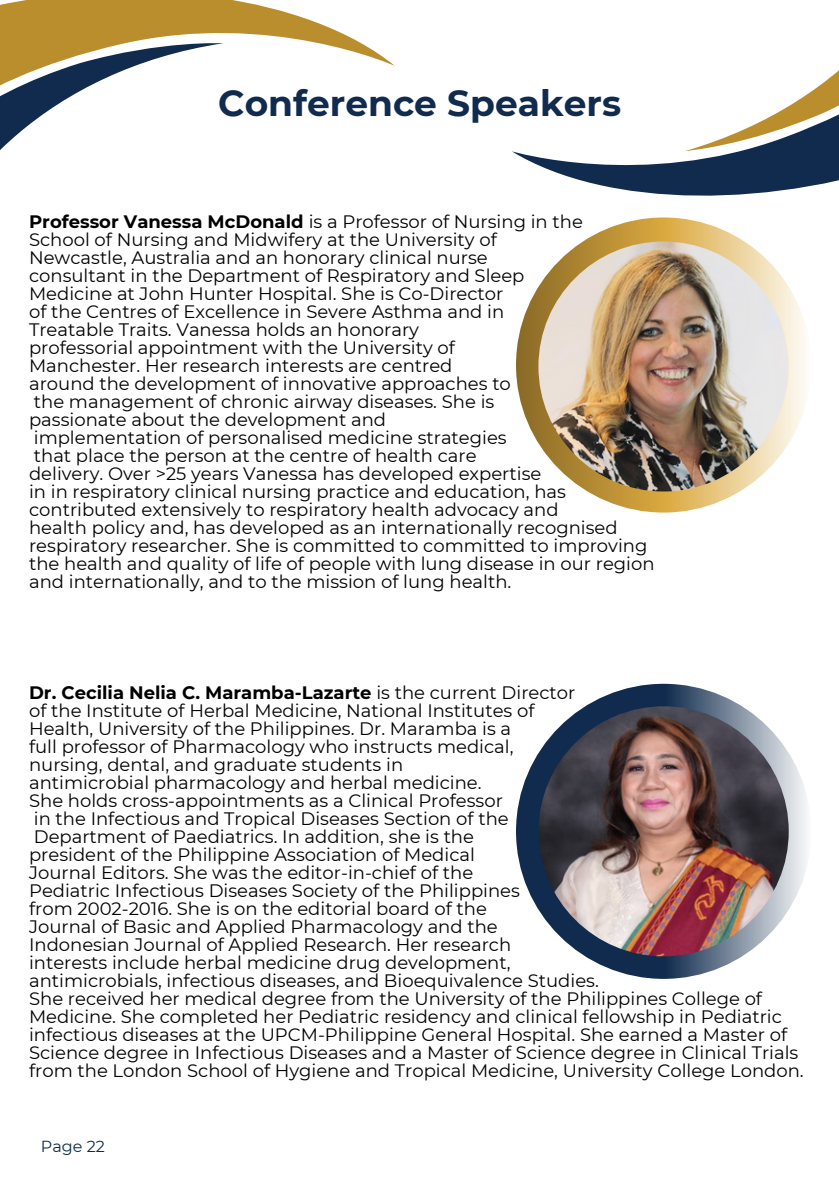
<style>
.page{position:relative;width:839px;height:1191px;background:#fff}
.page>*{position:absolute;margin:0;border:0;box-sizing:border-box;transform-origin:0 0}
.t1{font:700 36px "Montserrat";color:#102b4d}
.t2{font:18px/18px "Montserrat";color:#000}
.t3{font:16px "Montserrat";color:#102b4d}
.s1{font-weight:700}
</style>
<div class="page">
<svg style="left:516px;top:217px;width:295px;height:296px;background:#cbb178"></svg>
<img style="left:538px;top:242px;width:250px;height:250px;border-radius:50%">
<svg style="left:516px;top:684px;width:295px;height:295px;background:#566880"></svg>
<img style="left:538px;top:706px;width:250px;height:250px;border-radius:50%">
<svg style="left:0;top:0;width:394px;height:66px;fill:#bb8e2d"></svg>
<svg style="left:0;top:27px;width:256px;height:123px"></svg>
<svg style="left:512px;top:151px;width:326px;height:138px"></svg>
<svg style="left:633px;top:71px;width:205px;height:96px"></svg>
<p class="t1" style="left:218px;top:81px;width:404px">Conference Speakers</p>
<h1 class="t2" style="left:29px;top:213px;width:555px"><span class="s1">Professor Vanessa McDonald</span> is a Professor of Nursing in the School of Nursing and Midwifery at the University of Newcastle, Australia and an honorary clinical nurse consultant in the Department of Respiratory and Sleep Medicine at John Hunter Hospital. She is Co-Director<br>of the Centres of Excellence in Severe Asthma and in Treatable Traits. Vanessa holds an honorary<br>professorial appointment with the University of<br>Manchester. Her research interests are centred<br>around the development of innovative approaches to<br>the management of chronic airway diseases. She is passionate about the development and<br>implementation of personalised medicine strategies<br>that place the person at the centre of health care<br>delivery. Over &gt;25 years Vanessa has developed expertise<br>in in respiratory clinical nursing practice and education, has contributed extensively to respiratory health advocacy and</h1>
<h2 class="t2" style="left:29px;top:519px;width:627px">health policy and, has developed as an internationally recognised respiratory researcher. She is committed to committed to improving the health and quality of life of people with lung disease in our region and internationally, and to the mission of lung health.</h2>
<p class="t2" style="left:29px;top:684px;width:548px"><span class="s1">Dr. Cecilia Nelia C. Maramba-Lazarte</span> is the current Director of the Institute of Herbal Medicine, National Institutes of Health, University of the Philippines. Dr. Maramba is a<br>full professor of Pharmacology who instructs medical, nursing, dental, and graduate students in<br>antimicrobial pharmacology and herbal medicine.<br>She holds cross-appointments as a Clinical Professor<br>in the Infectious and Tropical Diseases Section of the Department of Paediatrics. In addition, she is the<br>president of the Philippine Association of Medical<br>Journal Editors. She was the editor-in-chief of the<br>Pediatric Infectious Diseases Society of the Philippines<br>from 2002-2016. She is on the editorial board of the<br>Journal of Basic and Applied Pharmacology and the Indonesian Journal of Applied Research. Her research interests include herbal medicine drug development,</p>
<p class="t2" style="left:29px;top:972px;width:776px">antimicrobials, infectious diseases, and Bioequivalence Studies.<br>She received her medical degree from the University of the Philippines College of Medicine. She completed her Pediatric residency and clinical fellowship in Pediatric infectious diseases at the UPCM-Philippine General Hospital. She earned a Master of Science degree in Infectious Diseases and a Master of Science degree in Clinical Trials from the London School of Hygiene and Tropical Medicine, University College London.</p>
<p class="t3" style="left:41px;top:1136px;width:65px">Page 22</p>
</div>
